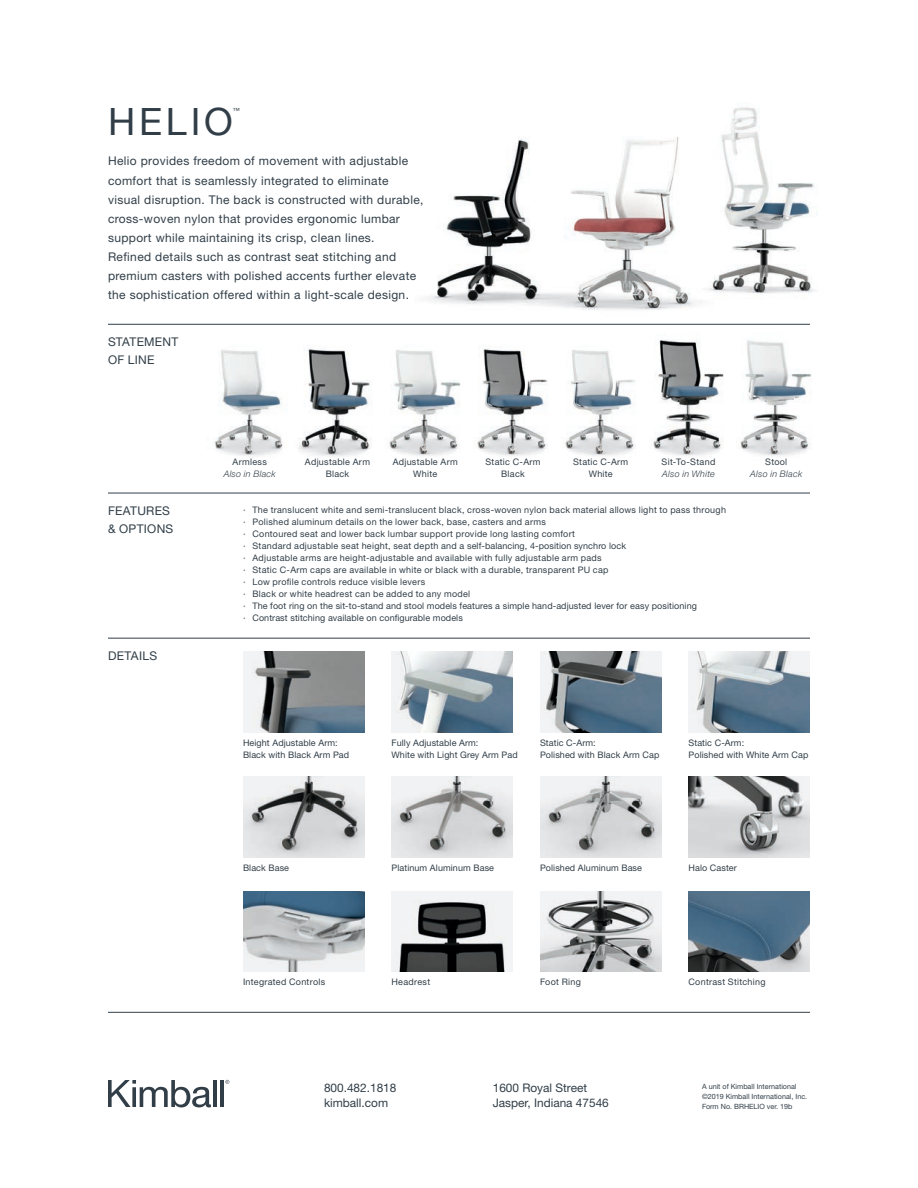
<style>
.page{position:relative;width:918px;height:1188px;background:#fff}
.page>*{position:absolute;margin:0;border:0;box-sizing:border-box;transform-origin:0 0}
.BC_Product_Name__Goo{font:37.8px "Helvetica Neue LT Std";letter-spacing:.1em;color:#313e48}
.Room_Copy__Good__Bas{font:12px/19.2px "Helvetica Neue LT Std";letter-spacing:.03em;color:#313e48}
.Section_Title{font:12px/18px "Helvetica Neue LT Std";letter-spacing:.025em;color:#313e48}
.Address__Good{font:11.85px "Helvetica Neue LT Std";color:#313e48}
.Details__Good__6___8{font:9px/12px "Helvetica Neue LT Std";letter-spacing:.025em;color:#313e48}
.Dimension_Details{font:9px/12px "Helvetica Neue LT Std";letter-spacing:.03em;color:#313e48;text-align:center}
.Dimension_Details-2{font:italic 300 9px "Helvetica Neue LT Std";letter-spacing:.035em;color:#313e48}
.Copyright__Good{font:7.2px "Helvetica Neue LT Std";color:#313e48}
.Cover_TM{font:7.05px "Helvetica Neue LT Std";color:#313e48}
</style>
<div class="page">
<img style="left:214px;top:349px;width:598px;height:108px">
<img style="left:324px;top:107px;width:493px;height:251px">
<svg style="left:108px;top:1080px;width:103px;height:27px"></svg>
<hr style="left:213px;top:1080px;width:3px;height:27px;background:#313e48">
<hr style="left:220px;top:1080px;width:4px;height:27px;background:#313e48">
<svg style="left:225px;top:1080px;width:4px;height:4px"></svg>
<hr style="left:108px;top:324px;width:702px;height:1px;background:#313e48">
<hr style="left:108px;top:493px;width:702px;height:1px;background:#313e48">
<hr style="left:108px;top:1012px;width:702px;height:1px;background:#313e48">
<hr style="left:108px;top:638px;width:702px;height:1px;background:#313e48">
<img style="left:392px;top:776px;width:121px;height:81px">
<img style="left:540px;top:776px;width:122px;height:81px">
<img style="left:243px;top:776px;width:121px;height:81px">
<img style="left:688px;top:776px;width:122px;height:81px">
<img style="left:540px;top:651px;width:122px;height:81px">
<img style="left:688px;top:651px;width:122px;height:81px">
<img style="left:243px;top:651px;width:121px;height:81px">
<img style="left:392px;top:651px;width:121px;height:81px">
<img style="left:688px;top:891px;width:122px;height:81px">
<img style="left:243px;top:891px;width:121px;height:81px">
<img style="left:392px;top:891px;width:121px;height:81px">
<img style="left:540px;top:891px;width:122px;height:81px">
<p class="BC_Product_Name__Goo" style="left:108px;top:99px;width:126px">HELIO</p>
<p class="Cover_TM" style="left:233px;top:106px;width:9px">™</p>
<p class="Room_Copy__Good__Bas" style="left:108px;top:151px;width:317px">Helio provides freedom of movement with adjustable comfort that is seamlessly integrated to eliminate visual disruption. The back is constructed with durable, cross-woven nylon that provides ergonomic lumbar support while maintaining its crisp, clean lines.<br>Refined details such as contrast seat stitching and premium casters with polished accents further elevate the sophistication offered within a light-scale design.</p>
<p class="Section_Title" style="left:108px;top:333px;width:72px">STATEMENT<br>OF LINE</p>
<p class="Section_Title" style="left:108px;top:501px;width:67px">FEATURES &amp; OPTIONS</p>
<p class="Section_Title" style="left:108px;top:647px;width:51px">DETAILS</p>
<p class="Dimension_Details" style="left:233px;top:456px;width:36px">Armless</p>
<p class="Dimension_Details-2" style="left:224px;top:469px;width:54px">Also in Black</p>
<p class="Dimension_Details" style="left:305px;top:456px;width:67px">Adjustable Arm<br>Black</p>
<p class="Dimension_Details" style="left:393px;top:456px;width:67px">Adjustable Arm<br>White</p>
<p class="Dimension_Details" style="left:485px;top:456px;width:57px">Static C-Arm<br>Black</p>
<p class="Dimension_Details" style="left:573px;top:456px;width:57px">Static C-Arm<br>White</p>
<p class="Dimension_Details" style="left:662px;top:456px;width:55px">Sit-To-Stand</p>
<p class="Dimension_Details-2" style="left:662px;top:469px;width:54px">Also in White</p>
<p class="Dimension_Details" style="left:765px;top:456px;width:24px">Stool</p>
<p class="Dimension_Details-2" style="left:750px;top:469px;width:54px">Also in Black</p>
<p class="Details__Good__6___8" style="left:243px;top:503px;width:485px">∙ The translucent white and semi-translucent black, cross-woven nylon back material allows light to pass through</p>
<p class="Details__Good__6___8" style="left:243px;top:515px;width:304px">∙ Polished aluminum details on the lower back, base, casters and arms</p>
<p class="Details__Good__6___8" style="left:243px;top:527px;width:334px">∙ Contoured seat and lower back lumbar support provide long lasting comfort</p>
<p class="Details__Good__6___8" style="left:243px;top:539px;width:385px">∙ Standard adjustable seat height, seat depth and a self-balancing, 4-position synchro lock</p>
<p class="Details__Good__6___8" style="left:243px;top:551px;width:360px">∙ Adjustable arms are height-adjustable and available with fully adjustable arm pads</p>
<p class="Details__Good__6___8" style="left:243px;top:563px;width:367px">∙ Static C-Arm caps are available in white or black with a durable, transparent PU cap</p>
<p class="Details__Good__6___8" style="left:243px;top:575px;width:184px">∙ Low profile controls reduce visible levers</p>
<p class="Details__Good__6___8" style="left:243px;top:587px;width:229px">∙ Black or white headrest can be added to any model</p>
<p class="Details__Good__6___8" style="left:243px;top:600px;width:455px">∙ The foot ring on the sit-to-stand and stool models features a simple hand-adjusted lever for easy positioning</p>
<p class="Details__Good__6___8" style="left:243px;top:612px;width:221px">∙ Contrast stitching available on configurable models</p>
<p class="Details__Good__6___8" style="left:243px;top:737px;width:108px">Height Adjustable Arm:<br>Black with Black Arm Pad</p>
<p class="Details__Good__6___8" style="left:243px;top:861px;width:48px">Black Base</p>
<p class="Details__Good__6___8" style="left:392px;top:737px;width:128px">Fully Adjustable Arm:<br>White with Light Grey Arm Pad</p>
<p class="Details__Good__6___8" style="left:540px;top:737px;width:121px">Static C-Arm:<br>Polished with Black Arm Cap</p>
<p class="Details__Good__6___8" style="left:688px;top:737px;width:121px">Static C-Arm:<br>Polished with White Arm Cap</p>
<p class="Details__Good__6___8" style="left:392px;top:861px;width:104px">Platinum Aluminum Base</p>
<p class="Details__Good__6___8" style="left:540px;top:861px;width:104px">Polished Aluminum Base</p>
<p class="Details__Good__6___8" style="left:688px;top:861px;width:50px">Halo Caster</p>
<p class="Dimension_Details" style="left:243px;top:976px;width:84px">Integrated Controls</p>
<p class="Dimension_Details" style="left:392px;top:976px;width:40px">Headrest</p>
<p class="Dimension_Details" style="left:540px;top:976px;width:42px">Foot Ring</p>
<p class="Dimension_Details" style="left:688px;top:976px;width:79px">Contrast Stitching</p>
<p class="Address__Good" style="left:324px;top:1081px;width:74px">800.482.1818</p>
<p class="Address__Good" style="left:324px;top:1096px;width:66px">kimball.com</p>
<p class="Address__Good" style="left:493px;top:1081px;width:96px">1600 Royal Street</p>
<p class="Address__Good" style="left:493px;top:1096px;width:118px">Jasper, Indiana 47546</p>
<p class="Copyright__Good" style="left:702px;top:1082px;width:96px">A unit of Kimball International</p>
<p class="Copyright__Good" style="left:702px;top:1092px;width:107px">©2019 Kimball International, Inc.</p>
<p class="Copyright__Good" style="left:702px;top:1102px;width:92px">Form No. BRHELIO ver. 19b</p>
</div>
